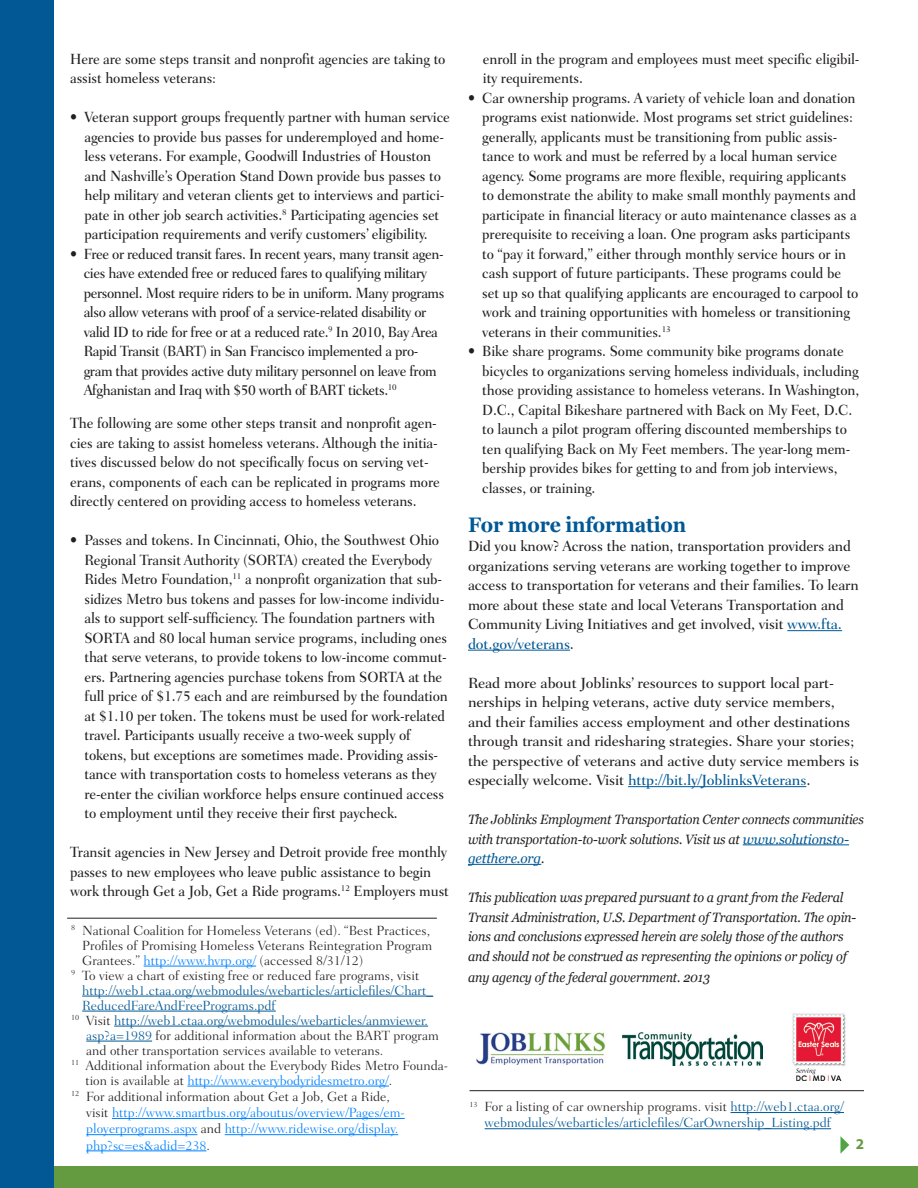
<style>
.page{position:relative;width:918px;height:1188px;background:#fff}
.page>*{position:absolute;margin:0;border:0;box-sizing:border-box;transform-origin:0 0}
.t1{font:700 21px "Georgia";letter-spacing:-.01em;color:#015895;scale:.93 1}
.t2{font:500 15px/19.5px "Fairfield LH";letter-spacing:-.01em;color:#231f20;scale:.93 1}
.t3{font:500 15px/19.5px "Fairfield LH";letter-spacing:-.01em;color:#231f20}
.t4{font:500 15px/19.5px "Fairfield LH";letter-spacing:-.03em;color:#231f20;scale:.93 1}
.t5{font:700 15px "Myriad";color:#649b41}
.t6{font:300 13.5px/15px "Fairfield LH";color:#231f20}
.t7{font:italic 13.5px/19.5px "Georgia";letter-spacing:-.01em;color:#231f20;scale:.93 1}
.t8{font:300 13.5px/15px "Fairfield LH";color:#015895}
.t9{font:300 13.5px/16.2px "Fairfield LH";color:#0082ff}
.s1{color:#015895}
.s2{color:#0082ff}
.s3{color:#231f20}
</style>
<div class="page">
<svg style="left:840px;top:1136px;width:9px;height:18px"></svg>
<img style="left:476px;top:1033px;width:130px;height:32px">
<img style="left:623px;top:1032px;width:139px;height:34px">
<div style="left:0;top:0;width:54px;height:1188px;background:#015895"></div>
<div style="left:54px;top:1166px;width:864px;height:22px;background:#649b41"></div>
<hr style="left:787px;top:630px;width:55px;height:1px;background:#015895">
<hr style="left:468px;top:650px;width:102px;height:1px;background:#015895">
<hr style="left:628px;top:786px;width:178px;height:1px;background:#015895">
<hr style="left:743px;top:845px;width:106px;height:1px;background:#015895">
<hr style="left:468px;top:864px;width:73px;height:1px;background:#015895">
<hr style="left:144px;top:966px;width:112px;height:1px;background:#0082ff">
<hr style="left:82px;top:996px;width:351px;height:1px;background:#015895">
<hr style="left:82px;top:1011px;width:194px;height:1px;background:#015895">
<hr style="left:114px;top:1026px;width:314px;height:1px;background:#015895">
<hr style="left:86px;top:1041px;width:66px;height:1px;background:#015895">
<hr style="left:187px;top:1086px;width:202px;height:1px;background:#0082ff">
<hr style="left:112px;top:1118px;width:293px;height:1px;background:#0082ff">
<hr style="left:86px;top:1134px;width:111px;height:1px;background:#0082ff">
<hr style="left:225px;top:1134px;width:173px;height:1px;background:#0082ff">
<hr style="left:86px;top:1151px;width:120px;height:1px;background:#0082ff">
<hr style="left:731px;top:1112px;width:113px;height:1px;background:#015895">
<hr style="left:485px;top:1128px;width:346px;height:1px;background:#015895">
<hr style="left:67px;top:918px;width:370px;height:1px;background:#231f20">
<hr style="left:470px;top:1090px;width:394px;height:1px;background:#231f20">
<img style="left:792px;top:1013px;width:54px;height:67px">
<p class="t2" style="left:70px;top:49px;width:405px">Here are some steps transit and nonprofit agencies are taking to assist homeless veterans:</p>
<p class="t2" style="left:70px;top:108px;width:410px;text-align:center">• Veteran support groups frequently partner with human service agencies to provide bus passes for underemployed and home&shy;less veterans. For example, Goodwill Industries of Houston<br>and Nashville’s Operation Stand Down provide bus passes to help military and veteran clients get to interviews and partici&shy;pate in other job search activities.<sup>8</sup> Participating agencies set participation requirements and verify customers’ eligibility.</p>
<p class="t4" style="left:84px;top:244px;width:390px;text-indent:-13px">• Free or reduced transit fares. In recent years, many transit agen&shy;cies have extended free or reduced fares to qualifying military personnel. Most require riders to be in uniform. Many programs also allow veterans with proof of a service-related disability or valid ID to ride for free or at a reduced rate.<sup>9</sup> In 2010, Bay Area Rapid Transit (BART) in San Francisco implemented a pro&shy;gram that provides active duty military personnel on leave from Afghanistan and Iraq with $50 worth of BART tickets.<sup>10</sup></p>
<p class="t2" style="left:70px;top:414px;width:399px">The following are some other steps transit and nonprofit agen&shy;cies are taking to assist homeless veterans. Although the initia&shy;tives discussed below do not specifically focus on serving vet&shy;erans, components of each can be replicated in programs more directly centered on providing access to homeless veterans.</p>
<p class="t2" style="left:85px;top:531px;width:392px;text-indent:-14px">• Passes and tokens. In Cincinnati, Ohio, the Southwest Ohio Regional Transit Authority (SORTA) created the Everybody Rides Metro Foundation,<sup>11</sup> a nonprofit organization that sub&shy;sidizes Metro bus tokens and passes for low-income individu&shy;als to support self-sufficiency. The foundation partners with SORTA and 80 local human service programs, including ones that serve veterans, to provide tokens to low-income commut&shy;ers. Partnering agencies purchase tokens from SORTA at the full price of $1.75 each and are reimbursed by the foundation at $1.10 per token. The tokens must be used for work-related travel. Participants usually receive a two-week supply of tokens, but exceptions are sometimes made. Providing assis&shy;tance with transportation costs to homeless veterans as they re-enter the civilian workforce helps ensure continued access to employment until they receive their first paycheck.</p>
<p class="t2" style="left:70px;top:843px;width:407px">Transit agencies in New Jersey and Detroit provide free monthly</p>
<p class="t2" style="left:70px;top:862px;width:409px">passes to new employees who leave public assistance to begin work through Get a Job, Get a Ride programs.<sup>12</sup> Employers must</p>
<p class="t2" style="left:483px;top:49px;width:407px">enroll in the program and employees must meet specific eligibil&shy;ity requirements.</p>
<p class="t2" style="left:482px;top:88px;width:406px;text-indent:-14px">• Car ownership programs. A variety of vehicle loan and donation programs exist nationwide. Most programs set strict guidelines: generally, applicants must be transitioning from public assis&shy;tance to work and must be referred by a local human service agency. Some programs are more flexible, requiring applicants to demonstrate the ability to make small monthly payments and participate in financial literacy or auto maintenance classes as a prerequisite to receiving a loan. One program asks participants to “pay it forward,” either through monthly service hours or in cash support of future participants. These programs could be set up so that qualifying applicants are encouraged to carpool to work and training opportunities with homeless or transitioning veterans in their communities.<sup>13</sup></p>
<p class="t2" style="left:482px;top:342px;width:407px;text-indent:-14px">• Bike share programs. Some community bike programs donate bicycles to organizations serving homeless individuals, including those providing assistance to homeless veterans. In Washington, D.C., Capital Bikeshare partnered with Back on My Feet, D.C. to launch a pilot program offering discounted memberships to ten qualifying Back on My Feet members. The year-long mem&shy;bership provides bikes for getting to and from job interviews, classes, or training.</p>
<p class="t1" style="left:468px;top:511px;width:236px">For more information</p>
<p class="t3" style="left:468px;top:537px;width:392px">Did you know? Across the nation, transportation providers and organizations serving veterans are working together to improve access to transportation for veterans and their families. To learn more about these state and local Veterans Transportation and Community Living Initiatives and get involved, visit <span class="s1">www.fta. dot.gov/veterans</span>.</p>
<p class="t3" style="left:468px;top:673px;width:393px">Read more about Joblinks’ resources to support local part&shy;nerships in helping veterans, active duty service members, and their families access employment and other destinations through transit and ridesharing strategies. Share your stories; the perspective of veterans and active duty service members is especially welcome. Visit <span class="s1">http://bit.ly/JoblinksVeterans</span>.</p>
<p class="t7" style="left:468px;top:810px;width:427px">The Joblinks Employment Transportation Center connects communities with transportation-to-work solutions. Visit us at <span class="s1">www.solutionsto&shy;getthere.org</span>.</p>
<p class="t7" style="left:468px;top:888px;width:419px">This publication was prepared pursuant to a grant from the Federal Transit Administration, U.S. Department of Transportation. The opin&shy;ions and conclusions expressed herein are solely those of the authors and should not be construed as representing the opinions or policy of</p>
<p class="t7" style="left:468px;top:967px;width:262px">any agency of the federal government. 2013</p>
<p class="t6" style="left:82px;top:923px;width:352px;text-indent:-11px"><sup>8</sup> National Coalition for Homeless Veterans (ed). “Best Practices,<br>Profiles of Promising Homeless Veterans Reintegration Program<br>Grantees.” <span class="s2">http://www.hvrp.org/</span> (accessed 8/31/12)</p>
<p class="t8" style="left:82px;top:968px;width:352px;text-indent:-11px"><sup>9</sup> <span class="s3">To view a chart of existing free or reduced fare programs, visit </span>http://web1.ctaa.org/webmodules/webarticles/articlefiles/Chart_<br>ReducedFareAndFreePrograms.pdf</p>
<p class="t6" style="left:86px;top:1013px;width:354px;text-indent:-15px"><sup>10</sup> Visit <span class="s1">http://web1.ctaa.org/webmodules/webarticles/anmviewer. asp?a=1989</span> for additional information about the BART program and other transportation services available to veterans.</p>
<p class="t6" style="left:86px;top:1058px;width:364px;text-indent:-14px"><sup>11</sup> Additional information about the Everybody Rides Metro Founda&shy;tion is available at <span class="s2">http://www.everybodyridesmetro.org/</span>.</p>
<p class="t9" style="left:86px;top:1088px;width:320px;text-indent:-15px"><sup>12</sup> <span class="s3">For additional information about Get a Job, Get a Ride, visit</span> http://www.smartbus.org/aboutus/overview/Pages/em&shy;ployerprograms.aspx <span class="s3">and</span> http://www.ridewise.org/display. php?sc=es&amp;adid=238<span class="s3">.</span></p>
<p class="t8" style="left:470px;top:1099px;width:376px;line-height:16.2px;text-align:center"><sup>13</sup> <span class="s3">For a listing of car ownership programs. visit</span> http://web1.ctaa.org/ webmodules/webarticles/articlefiles/CarOwnership_Listing.pdf</p>
<p class="t5" style="left:836px;top:1136px;width:30px">✔ 2</p>
</div>
